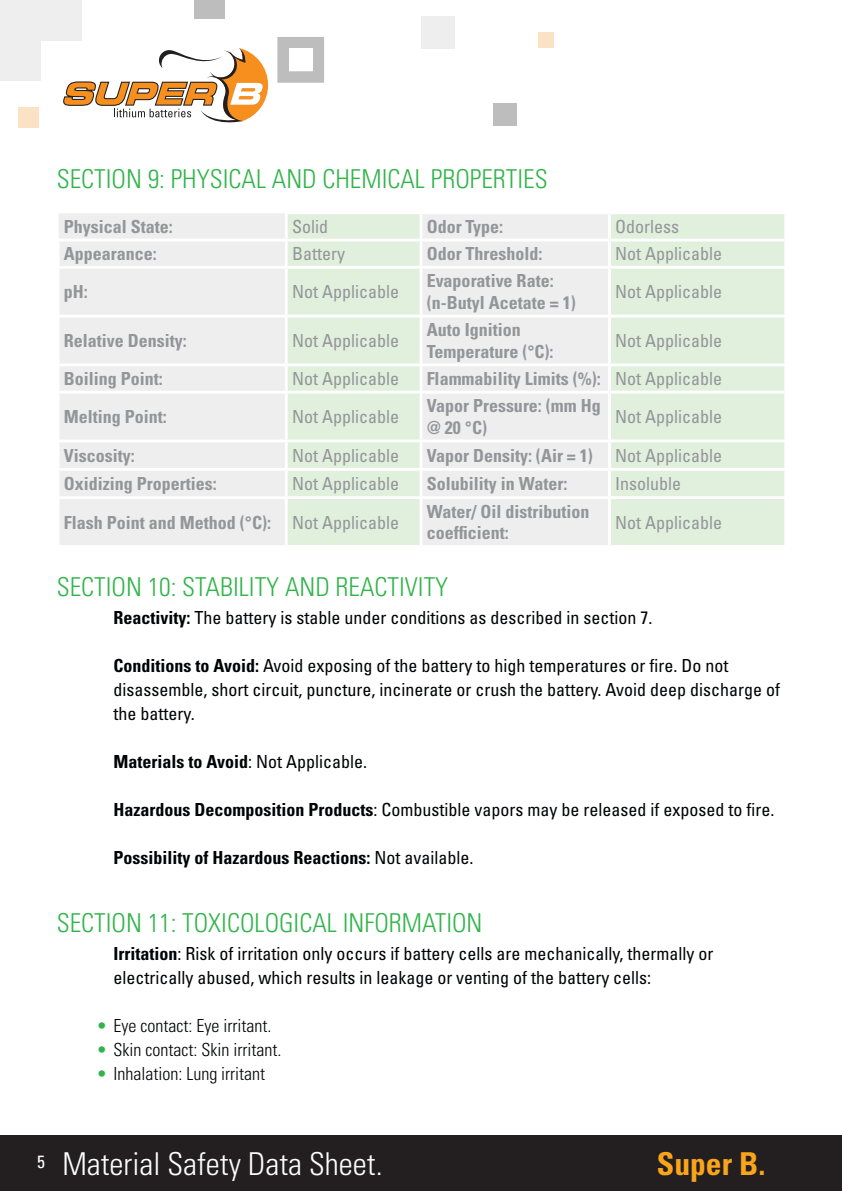
<style>
.page{position:relative;width:842px;height:1191px;background:#fff}
.page>*{position:absolute;margin:0;border:0;box-sizing:border-box;transform-origin:0 0}
.t1{font:300 condensed 31.6px "Univers LT Std";color:#fff}
.t2{font:700 condensed 31.6px "Univers LT Std";color:#f9a51b}
.Heading_2_zonder_num{font:300 condensed 26px "Univers LT Std";color:#31b44a}
.t3{font:condensed 18px/24px "Univers LT Std";color:#010203}
.tabel_stijl_grijs{font:700 condensed 18px/21.6px "Univers LT Std";color:#939598}
.tabel_stijl_grijs-2{font:condensed 18px "Univers LT Std";color:#939598}
.t4{font:700 condensed 18px "Univers LT Std";color:#010203}
.t5{font:300 condensed 18px "Univers LT Std";color:#010203}
.tabel_kop_grijs{font:700 condensed 18px "Univers LT Std";color:#939598}
.tabel_kop_grijs-2{font:condensed 18px "Univers LT Std";color:#939598}
.s1{font-weight:700}
.s2{font-weight:400}
.s3{color:#31b44a}
</style>
<div class="page">
<div style="left:0;top:1135px;width:842px;height:56px;background:#231f20"></div>
<div style="left:493px;top:103px;width:23px;height:23px;background:#bdbdbd"></div>
<div style="left:538px;top:32px;width:16px;height:16px;background:#fce2c4"></div>
<div style="left:421px;top:17px;width:34px;height:32px;background:#eee"></div>
<svg style="left:277px;top:37px;width:47px;height:46px"></svg>
<div style="left:289px;top:48px;width:23px;height:23px;background:#fff"></div>
<div style="left:19px;top:107px;width:20px;height:20px;background:#fce2c4"></div>
<div style="left:0;top:40px;width:41px;height:40px;background:#eee"></div>
<div style="left:0;top:0;width:41px;height:40px;background:#eee"></div>
<div style="left:41px;top:0;width:41px;height:40px;background:#eee"></div>
<div style="left:194px;top:0;width:31px;height:18px;background:#bdbdbd"></div>
<svg style="left:63px;top:48px;width:205px;height:74px"></svg>
<div style="left:59px;top:213px;width:226px;height:332px;background:#eeeeef"></div>
<svg style="left:288px;top:214px;width:496px;height:331px;fill:#e1efdd"></svg>
<hr style="left:420px;top:214px;width:2px;height:25px;background:#fff">
<hr style="left:608px;top:214px;width:3px;height:25px;background:#fff">
<hr style="left:57px;top:239px;width:229px;height:2px;background:#fff">
<hr style="left:57px;top:241px;width:3px;height:25px;background:#fff">
<hr style="left:286px;top:239px;width:135px;height:2px;background:#fff">
<hr style="left:421px;top:239px;width:188px;height:2px;background:#fff">
<hr style="left:420px;top:241px;width:2px;height:25px;background:#fff">
<hr style="left:608px;top:241px;width:3px;height:25px;background:#fff">
<hr style="left:609px;top:239px;width:178px;height:2px;background:#fff">
<hr style="left:57px;top:266px;width:229px;height:3px;background:#fff">
<hr style="left:57px;top:269px;width:3px;height:46px;background:#fff">
<hr style="left:286px;top:266px;width:135px;height:3px;background:#fff">
<hr style="left:421px;top:266px;width:188px;height:3px;background:#fff">
<hr style="left:420px;top:269px;width:2px;height:46px;background:#fff">
<hr style="left:608px;top:269px;width:3px;height:46px;background:#fff">
<hr style="left:609px;top:266px;width:178px;height:3px;background:#fff">
<hr style="left:57px;top:315px;width:229px;height:2px;background:#fff">
<hr style="left:57px;top:317px;width:3px;height:46px;background:#fff">
<hr style="left:286px;top:315px;width:135px;height:2px;background:#fff">
<hr style="left:421px;top:315px;width:188px;height:2px;background:#fff">
<hr style="left:420px;top:317px;width:2px;height:46px;background:#fff">
<hr style="left:608px;top:317px;width:3px;height:46px;background:#fff">
<hr style="left:609px;top:315px;width:178px;height:2px;background:#fff">
<hr style="left:57px;top:363px;width:229px;height:3px;background:#fff">
<hr style="left:57px;top:366px;width:3px;height:25px;background:#fff">
<hr style="left:286px;top:363px;width:135px;height:3px;background:#fff">
<hr style="left:421px;top:363px;width:188px;height:3px;background:#fff">
<hr style="left:420px;top:366px;width:2px;height:25px;background:#fff">
<hr style="left:608px;top:366px;width:3px;height:25px;background:#fff">
<hr style="left:609px;top:363px;width:178px;height:3px;background:#fff">
<hr style="left:57px;top:391px;width:229px;height:2px;background:#fff">
<hr style="left:57px;top:393px;width:3px;height:46px;background:#fff">
<hr style="left:286px;top:391px;width:135px;height:2px;background:#fff">
<hr style="left:421px;top:391px;width:188px;height:2px;background:#fff">
<hr style="left:420px;top:393px;width:2px;height:46px;background:#fff">
<hr style="left:608px;top:393px;width:3px;height:46px;background:#fff">
<hr style="left:609px;top:391px;width:178px;height:2px;background:#fff">
<hr style="left:57px;top:439px;width:229px;height:3px;background:#fff">
<hr style="left:57px;top:442px;width:3px;height:26px;background:#fff">
<hr style="left:286px;top:439px;width:135px;height:3px;background:#fff">
<hr style="left:421px;top:439px;width:188px;height:3px;background:#fff">
<hr style="left:420px;top:442px;width:2px;height:26px;background:#fff">
<hr style="left:608px;top:442px;width:3px;height:26px;background:#fff">
<hr style="left:57px;top:468px;width:229px;height:3px;background:#fff">
<hr style="left:57px;top:471px;width:3px;height:25px;background:#fff">
<hr style="left:286px;top:468px;width:135px;height:3px;background:#fff">
<hr style="left:421px;top:468px;width:188px;height:3px;background:#fff">
<hr style="left:420px;top:471px;width:2px;height:25px;background:#fff">
<hr style="left:608px;top:471px;width:3px;height:25px;background:#fff">
<hr style="left:57px;top:496px;width:229px;height:3px;background:#fff">
<hr style="left:57px;top:499px;width:3px;height:46px;background:#fff">
<hr style="left:286px;top:496px;width:135px;height:3px;background:#fff">
<hr style="left:421px;top:496px;width:188px;height:3px;background:#fff">
<hr style="left:420px;top:499px;width:2px;height:46px;background:#fff">
<hr style="left:608px;top:499px;width:3px;height:46px;background:#fff">
<hr style="left:609px;top:439px;width:178px;height:3px;background:#fff">
<hr style="left:609px;top:468px;width:178px;height:3px;background:#fff">
<hr style="left:609px;top:496px;width:178px;height:3px;background:#fff">
<p class="Heading_2_zonder_num" style="left:57px;top:163px;width:493px">SECTION 9: PHYSICAL AND CHEMICAL PROPERTIES</p>
<p class="tabel_kop_grijs" style="left:64px;top:215px;width:111px">Physical State:</p>
<p class="tabel_kop_grijs-2" style="left:292px;top:215px;width:37px">Solid</p>
<p class="tabel_kop_grijs" style="left:427px;top:215px;width:78px">Odor Type:</p>
<p class="tabel_stijl_grijs-2" style="left:615px;top:215px;width:65px">Odorless</p>
<p class="tabel_stijl_grijs" style="left:64px;top:243px;width:94px">Appearance:</p>
<p class="tabel_stijl_grijs-2" style="left:292px;top:242px;width:54px">Battery</p>
<p class="tabel_stijl_grijs" style="left:427px;top:243px;width:117px">Odor Threshold:</p>
<p class="tabel_stijl_grijs-2" style="left:615px;top:242px;width:108px">Not Applicable</p>
<p class="tabel_stijl_grijs" style="left:64px;top:281px;width:25px">pH:</p>
<p class="tabel_stijl_grijs-2" style="left:292px;top:280px;width:108px">Not Applicable</p>
<p class="tabel_stijl_grijs" style="left:427px;top:270px;width:150px">Evaporative Rate: (n-Butyl Acetate = 1)</p>
<p class="tabel_stijl_grijs-2" style="left:615px;top:280px;width:108px">Not Applicable</p>
<p class="tabel_stijl_grijs" style="left:64px;top:330px;width:124px">Relative Density:</p>
<p class="tabel_stijl_grijs-2" style="left:292px;top:329px;width:108px">Not Applicable</p>
<p class="tabel_stijl_grijs" style="left:427px;top:319px;width:128px">Auto Ignition<br>Temperature (°C):</p>
<p class="tabel_stijl_grijs-2" style="left:615px;top:329px;width:108px">Not Applicable</p>
<p class="tabel_stijl_grijs" style="left:64px;top:368px;width:101px">Boiling Point:</p>
<p class="tabel_stijl_grijs-2" style="left:292px;top:367px;width:108px">Not Applicable</p>
<p class="tabel_stijl_grijs" style="left:427px;top:368px;width:175px">Flammability Limits (%):</p>
<p class="tabel_stijl_grijs-2" style="left:615px;top:367px;width:108px">Not Applicable</p>
<p class="tabel_stijl_grijs" style="left:64px;top:406px;width:105px">Melting Point:</p>
<p class="tabel_stijl_grijs-2" style="left:292px;top:405px;width:108px">Not Applicable</p>
<p class="tabel_stijl_grijs" style="left:427px;top:395px;width:176px">Vapor Pressure: (mm Hg @ 20 °C)</p>
<p class="tabel_stijl_grijs-2" style="left:615px;top:405px;width:108px">Not Applicable</p>
<p class="tabel_stijl_grijs" style="left:64px;top:444px;width:72px">Viscosity:</p>
<p class="tabel_stijl_grijs-2" style="left:292px;top:444px;width:108px">Not Applicable</p>
<p class="tabel_stijl_grijs" style="left:427px;top:444px;width:168px">Vapor Density: (Air = 1)</p>
<p class="tabel_stijl_grijs-2" style="left:615px;top:444px;width:108px">Not Applicable</p>
<p class="tabel_stijl_grijs" style="left:64px;top:473px;width:155px">Oxidizing Properties:</p>
<p class="tabel_stijl_grijs-2" style="left:292px;top:472px;width:108px">Not Applicable</p>
<p class="tabel_stijl_grijs" style="left:427px;top:473px;width:142px">Solubility in Water:</p>
<p class="tabel_stijl_grijs-2" style="left:615px;top:472px;width:67px">Insoluble</p>
<p class="tabel_stijl_grijs" style="left:64px;top:511px;width:209px">Flash Point and Method (°C):</p>
<p class="tabel_stijl_grijs-2" style="left:292px;top:511px;width:108px">Not Applicable</p>
<p class="tabel_stijl_grijs" style="left:427px;top:500px;width:164px">Water/ Oil distribution coefficient:</p>
<p class="tabel_stijl_grijs-2" style="left:615px;top:511px;width:108px">Not Applicable</p>
<p class="Heading_2_zonder_num" style="left:57px;top:571px;width:393px">SECTION 10: STABILITY AND REACTIVITY</p>
<p class="t3" style="left:113px;top:605px;width:540px"><span class="s1">Reactivity:</span> The battery is stable under conditions as described in section 7.</p>
<p class="t3" style="left:113px;top:653px;width:668px"><span class="s1">Conditions to Avoid:</span> Avoid exposing of the battery to high temperatures or fire. Do not disassemble, short circuit, puncture, incinerate or crush the battery. Avoid deep discharge of the battery.</p>
<p class="t4" style="left:113px;top:751px;width:255px">Materials to Avoid<span class="s2">: Not Applicable.</span></p>
<p class="t3" style="left:113px;top:797px;width:662px"><span class="s1">Hazardous Decomposition Products</span>: Combustible vapors may be released if exposed to fire.</p>
<p class="t4" style="left:113px;top:847px;width:361px">Possibility of Hazardous Reactions: <span class="s2">Not available.</span></p>
<p class="Heading_2_zonder_num" style="left:57px;top:907px;width:427px">SECTION 11: TOXICOLOGICAL INFORMATION</p>
<p class="t3" style="left:113px;top:941px;width:602px"><span class="s1">Irritation</span>: Risk of irritation only occurs if battery cells are mechanically, thermally or electrically abused, which results in leakage or venting of the battery cells:</p>
<p class="t5" style="left:96px;top:1015px;width:176px"><span class="s3">•</span> Eye contact: Eye irritant.</p>
<p class="t5" style="left:96px;top:1039px;width:186px"><span class="s3">•</span> Skin contact: Skin irritant.</p>
<p class="t5" style="left:96px;top:1063px;width:170px"><span class="s3">•</span> Inhalation: Lung irritant</p>
<h1 class="t1" style="left:37px;top:1144px;width:347px"><sup>5</sup> Material Safety Data Sheet.</h1>
<h1 class="t2" style="left:657px;top:1144px;width:110px">Super B.</h1>
</div>
